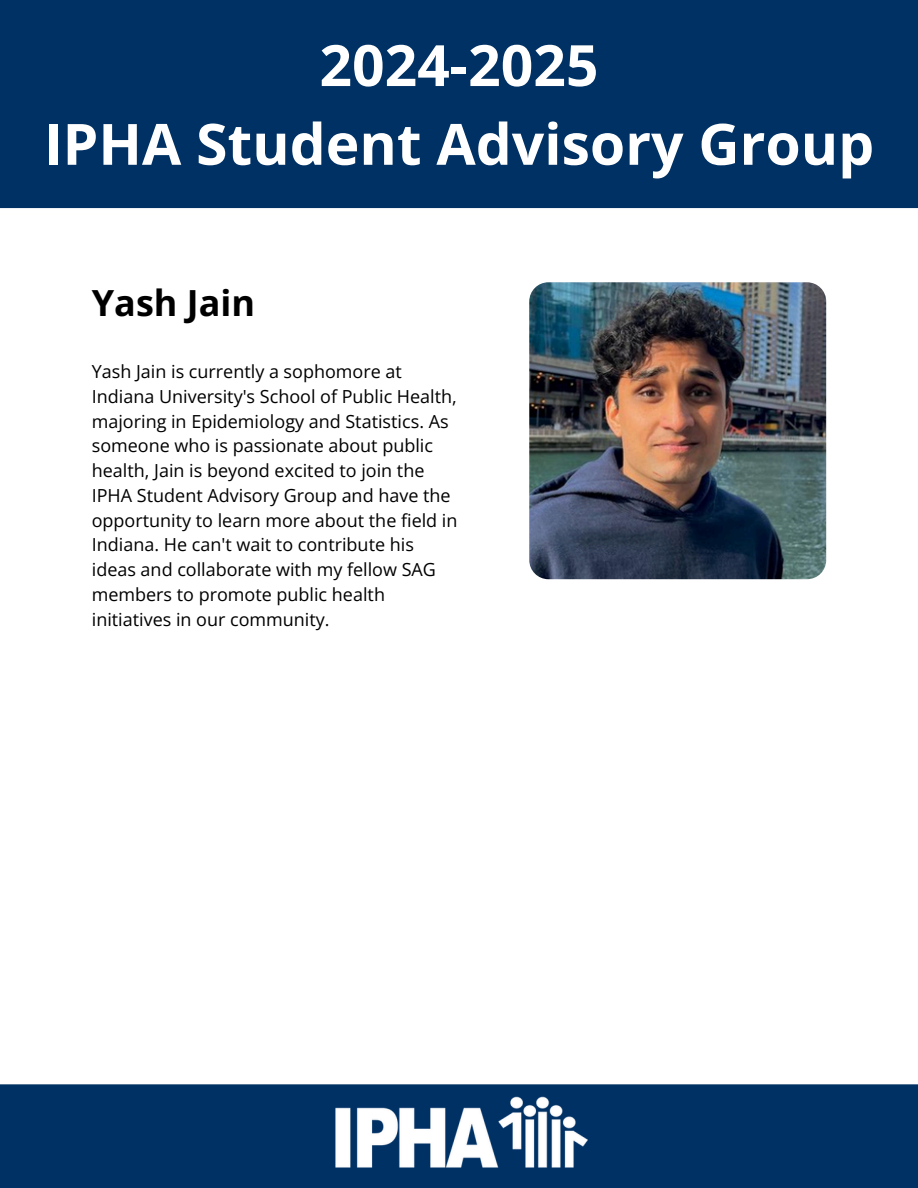
<style>
.page{position:relative;width:918px;height:1188px;background:#fff}
.page>*{position:absolute;margin:0;border:0;box-sizing:border-box;transform-origin:0 0}
.t1{font:700 57px/78.8px "Open Sans";color:#fff;text-align:center}
.t2{font:700 36px "Open Sans";color:#000}
.t3{font:18px/24.8px "Open Sans";color:#000}
</style>
<div class="page">
<div style="left:0;top:0;width:918px;height:208px;background:#003164"></div>
<div style="left:0;top:1084px;width:918px;height:104px;background:#003164"></div>
<img style="left:331px;top:1096px;width:256px;height:92px">
<img style="left:529px;top:282px;width:297px;height:297px;border-radius:19px">
<h2 class="t1" style="left:44px;top:25px;width:832px">2024-2025<br>IPHA Student Advisory Group</h2>
<p class="t2" style="left:92px;top:277px;width:165px">Yash Jain</p>
<p class="t3" style="left:92px;top:359px;width:367px">Yash Jain is currently a sophomore at Indiana University's School of Public Health, majoring in Epidemiology and Statistics. As someone who is passionate about public health, Jain is beyond excited to join the IPHA Student Advisory Group and have the opportunity to learn more about the field in Indiana. He can't wait to contribute his ideas and collaborate with my fellow SAG members to promote public health initiatives in our community.</p>
</div>
